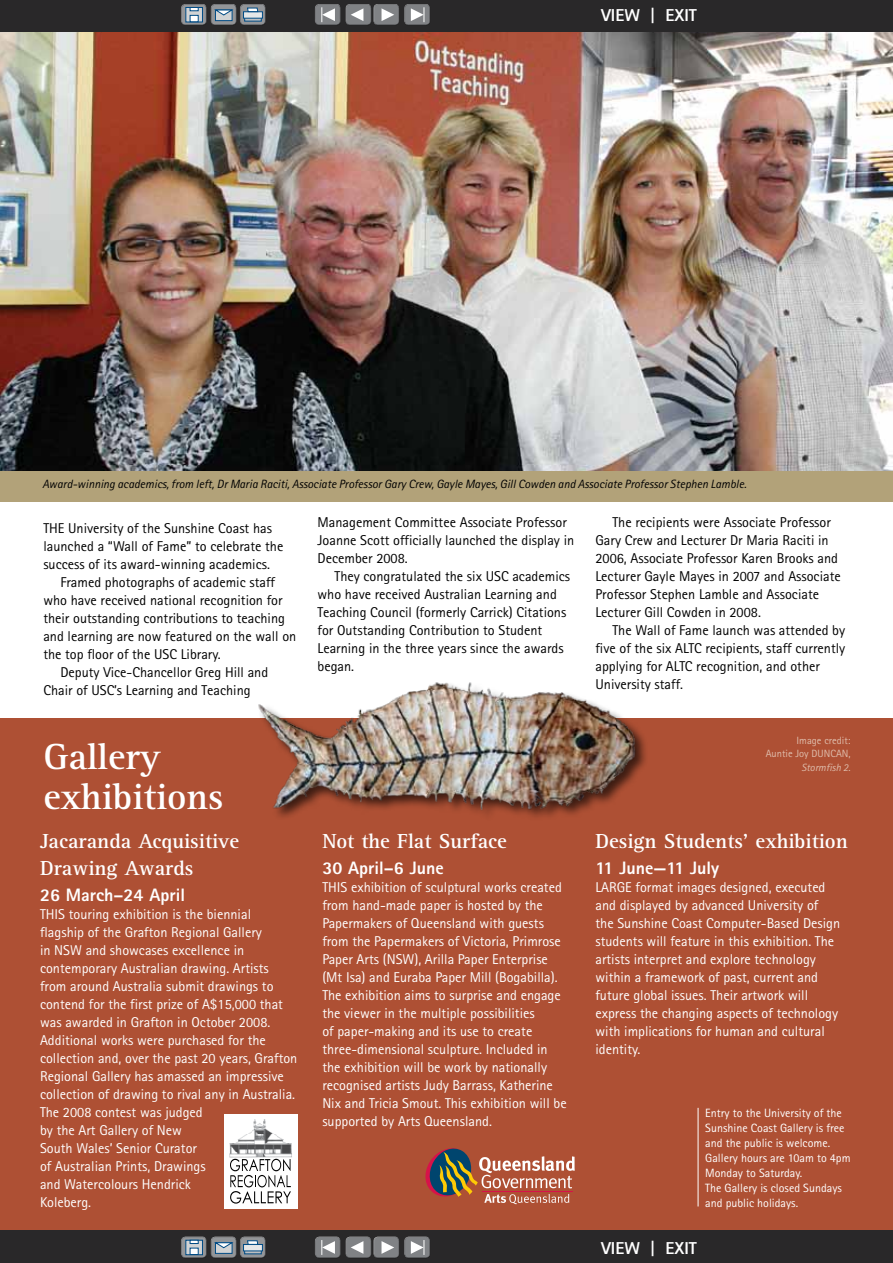
<style>
.page{position:relative;width:893px;height:1263px;background:#fff}
.page>*{position:absolute;margin:0;border:0;box-sizing:border-box;transform-origin:0 0}
.t1{font:700 37.5px/40.5px "Rotis Serif";color:#fff}
.t2{font:700 21px/27px "Rotis Serif";color:#fff}
.t3{font:800 18px "Rotis Sans Serif";color:#fff}
.t4{font:800 17.25px "Rotis Sans Serif";color:#fff}
.t5{font:14.25px/18px "Rotis Sans Serif";color:#fff}
.t6{font:14.25px/18px "Rotis Sans Serif";color:#000}
.t7{font:12px/15px "Rotis Sans Serif";color:#fff}
.t8{font:italic 12px "Rotis Sans Serif";color:#000}
.t9{font:10.5px/13.5px "Rotis Sans Serif";color:#dfbdac;text-align:right}
.s1{font-style:italic}
</style>
<div class="page">
<div style="left:0;top:718px;width:893px;height:545px;background:#ae5034"></div>
<img style="left:0;top:31px;width:893px;height:440px">
<img style="left:258px;top:682px;width:385px;height:135px">
<div style="left:224px;top:1114px;width:73px;height:95px;background:#fff"></div>
<img style="left:229px;top:1119px;width:63px;height:40px">
<svg style="left:230px;top:1159px;width:61px;height:44px"></svg>
<svg style="left:425px;top:1148px;width:150px;height:56px"></svg>
<div style="left:0;top:471px;width:893px;height:30px;background:#b2a279"></div>
<hr style="left:698px;top:1108px;width:1px;height:98px;background:#fff">
<div style="left:0;top:0;width:893px;height:31px;background:#292829"></div>
<div style="left:0;top:1230px;width:893px;height:33px;background:#292829"></div>
<div style="left:373px;top:4px;width:27px;height:19px;background:#fff;opacity:.75"></div>
<div style="left:373px;top:6px;width:27px;height:21px;background:#000;opacity:.75"></div>
<svg style="left:382px;top:8px;width:12px;height:13px"></svg>
<div style="left:345px;top:4px;width:27px;height:19px;background:#fff;opacity:.75"></div>
<div style="left:345px;top:6px;width:27px;height:21px;background:#000;opacity:.75"></div>
<svg style="left:351px;top:8px;width:12px;height:13px"></svg>
<div style="left:315px;top:4px;width:27px;height:19px;background:#fff;opacity:.75"></div>
<div style="left:315px;top:6px;width:27px;height:21px;background:#000;opacity:.75"></div>
<svg style="left:321px;top:7px;width:14px;height:15px"></svg>
<div style="left:404px;top:4px;width:27px;height:19px;background:#fff;opacity:.75"></div>
<div style="left:404px;top:6px;width:27px;height:21px;background:#000;opacity:.75"></div>
<svg style="left:411px;top:7px;width:14px;height:15px"></svg>
<div style="left:240px;top:4px;width:27px;height:19px;background:#fff;opacity:.75"></div>
<div style="left:240px;top:6px;width:27px;height:21px;background:#000;opacity:.75"></div>
<svg style="left:244px;top:18px;width:17px;height:3px"></svg>
<svg style="left:243px;top:12px;width:20px;height:6px"></svg>
<svg style="left:247px;top:8px;width:11px;height:4px"></svg>
<div style="left:211px;top:4px;width:27px;height:19px;background:#fff;opacity:.75"></div>
<div style="left:211px;top:6px;width:27px;height:21px;background:#000;opacity:.75"></div>
<div style="left:215px;top:10px;width:17px;height:11px;background:#d1d3d4;border:1px solid #004b85"></div>
<svg style="left:215px;top:10px;width:18px;height:5px"></svg>
<div style="left:181px;top:4px;width:27px;height:19px;background:#fff;opacity:.75"></div>
<div style="left:181px;top:6px;width:27px;height:21px;background:#000;opacity:.75"></div>
<svg style="left:186px;top:7px;width:17px;height:15px"></svg>
<svg style="left:190px;top:7px;width:8px;height:4px"></svg>
<div style="left:190px;top:15px;width:8px;height:7px;background:#fff;border:1px solid #004b85"></div>
<div style="left:373px;top:1237px;width:27px;height:18px;background:#fff;opacity:.75"></div>
<div style="left:373px;top:1238px;width:27px;height:21px;background:#000;opacity:.75"></div>
<svg style="left:382px;top:1241px;width:12px;height:13px"></svg>
<div style="left:345px;top:1237px;width:27px;height:18px;background:#fff;opacity:.75"></div>
<div style="left:345px;top:1238px;width:27px;height:21px;background:#000;opacity:.75"></div>
<svg style="left:351px;top:1241px;width:12px;height:13px"></svg>
<div style="left:315px;top:1237px;width:27px;height:18px;background:#fff;opacity:.75"></div>
<div style="left:315px;top:1238px;width:27px;height:21px;background:#000;opacity:.75"></div>
<svg style="left:321px;top:1240px;width:14px;height:15px"></svg>
<div style="left:404px;top:1237px;width:27px;height:18px;background:#fff;opacity:.75"></div>
<div style="left:404px;top:1238px;width:27px;height:21px;background:#000;opacity:.75"></div>
<svg style="left:411px;top:1240px;width:14px;height:15px"></svg>
<div style="left:240px;top:1237px;width:27px;height:18px;background:#fff;opacity:.75"></div>
<div style="left:240px;top:1238px;width:27px;height:21px;background:#000;opacity:.75"></div>
<svg style="left:244px;top:1251px;width:17px;height:3px"></svg>
<div style="left:243px;top:1244px;width:20px;height:7px;background:#e6e7e8;border:1px solid #004b85"></div>
<svg style="left:247px;top:1240px;width:11px;height:5px"></svg>
<div style="left:211px;top:1237px;width:27px;height:18px;background:#fff;opacity:.75"></div>
<div style="left:211px;top:1238px;width:27px;height:21px;background:#000;opacity:.75"></div>
<div style="left:215px;top:1242px;width:17px;height:11px;background:#d1d3d4"></div>
<svg style="left:215px;top:1242px;width:18px;height:6px"></svg>
<div style="left:181px;top:1237px;width:27px;height:18px;background:#fff;opacity:.75"></div>
<div style="left:181px;top:1238px;width:27px;height:21px;background:#000;opacity:.75"></div>
<svg style="left:186px;top:1240px;width:17px;height:15px"></svg>
<svg style="left:190px;top:1240px;width:8px;height:4px"></svg>
<div style="left:190px;top:1248px;width:8px;height:7px;background:#fff;border:1px solid #004b85"></div>
<p class="t4" style="left:601px;top:4px;width:97px">VIEW | EXIT</p>
<p class="t8" style="left:43px;top:477px;width:705px">Award-winning academics, from left, Dr Maria Raciti, Associate Professor Gary Crew, Gayle Mayes, Gill Cowden and Associate Professor Stephen Lamble.</p>
<p class="t6" style="left:43px;top:519px;width:230px">Th e University of the Sunshine Coast has</p>
<p class="t6" style="left:43px;top:537px;width:242px">launched a “Wall of Fame” to celebrate the</p>
<p class="t6" style="left:43px;top:555px;width:228px">success of its award-winning academics.</p>
<p class="t6" style="left:60px;top:573px;width:216px">Framed photographs of academic staff</p>
<p class="t6" style="left:43px;top:591px;width:241px">who have received national recognition for</p>
<p class="t6" style="left:43px;top:609px;width:243px">their outstanding contributions to teaching</p>
<p class="t6" style="left:43px;top:627px;width:254px">and learning are now featured on the wall on</p>
<p class="t6" style="left:43px;top:645px;width:179px">the top floor of the USC Library.</p>
<p class="t6" style="left:60px;top:663px;width:209px">Deputy Vice-Chancellor Greg Hill and</p>
<p class="t6" style="left:43px;top:681px;width:209px">Chair of USC’s Learning and Teaching</p>
<h1 class="t1" style="left:43px;top:737px;width:182px">Gallery exhibitions</h1>
<h2 class="t2" style="left:40px;top:828px;width:201px">Jacaranda Acquisitive<br>Drawing Awards</h2>
<p class="t3" style="left:40px;top:883px;width:147px">26 March–24 April</p>
<p class="t5" style="left:40px;top:904px;width:259px">This touring exhibition is the biennial flagship of the Grafton Regional Gallery<br>in NSW and showcases excellence in contemporary Australian drawing. Artists from around Australia submit drawings to contend for the first prize of A$15,000 that was awarded in Grafton in October 2008.<br>Additional works were purchased for the collection and, over the past 20 years, Grafton Regional Gallery has amassed an impressive collection of drawing to rival any in Australia.<br>The 2008 contest was judged<br>by the Art Gallery of New<br>South Wales’ Senior Curator<br>of Australian Prints, Drawings<br>and Watercolours Hendrick<br>Koleberg.</p>
<p class="t6" style="left:318px;top:513px;width:258px">Management Committee Associate Professor<br>Joanne Scott officially launched the display in<br>December 2008.</p>
<p class="t6" style="left:318px;top:567px;width:254px;text-indent:17px">They congratulated the six USC academics who have received Australian Learning and Teaching Council (formerly Carrick) Citations for Outstanding Contribution to Student Learning in the three years since the awards began.</p>
<h2 class="t2" style="left:322px;top:828px;width:186px">Not the Flat Surface</h2>
<p class="t3" style="left:322px;top:856px;width:123px">30 April–6 June</p>
<p class="t5" style="left:322px;top:877px;width:246px">This exhibition of sculptural works created from hand-made paper is hosted by the Papermakers of Queensland with guests from the Papermakers of Victoria, Primrose Paper Arts (NSW), Arilla Paper Enterprise (Mt Isa) and Euraba Paper Mill (Bogabilla).<br>The exhibition aims to surprise and engage the viewer in the multiple possibilities<br>of paper-making and its use to create three-dimensional sculpture. Included in the exhibition will be work by nationally recognised artists Judy Barrass, Katherine<br>N ix and Tricia Smout. This exhibition will be supported by Arts Queensland.</p>
<p class="t6" style="left:595px;top:513px;width:247px;text-indent:17px">The recipients were Associate Professor Gary Crew and Lecturer Dr Maria Raciti in 2006, Associate Professor Karen Brooks and Lecturer Gayle Mayes in 2007 and Associate Professor Stephen Lamble and Associate Lecturer Gill Cowden in 2008.</p>
<p class="t6" style="left:595px;top:621px;width:251px;text-indent:17px">The Wall of Fame launch was attended by five of the six ALTC recipients, staff currently applying for ALTC recognition, and other University staff.</p>
<p class="t9" style="left:766px;top:733px;width:86px">Image credit:<br>Auntie Joy DUNCAN,<br><span class="s1">Stormfish 2</span>.</p>
<h2 class="t2" style="left:595px;top:828px;width:254px">Design Students’ exhibition</h2>
<p class="t3" style="left:595px;top:856px;width:125px">11 June—11 July</p>
<p class="t5" style="left:595px;top:877px;width:246px">Larg e format images designed, executed and displayed by advanced University of<br>the Sunshine Coast Computer-Based Design students will feature in this exhibition. The artists interpret and explore technology within a framework of past, current and future global issues. Their artwork will express the changing aspects of technology with implications for human and cultural identity.</p>
<p class="t7" style="left:705px;top:1105px;width:147px">Entry to the University of the<br>Sunshine Coast Gallery is free and the public is welcome.<br>Gallery hours are 10am to 4pm<br>Monday to Saturday.<br>The Gallery is closed Sundays and public holidays.</p>
<p class="t4" style="left:601px;top:1237px;width:97px">VIEW | EXIT</p>
</div>
